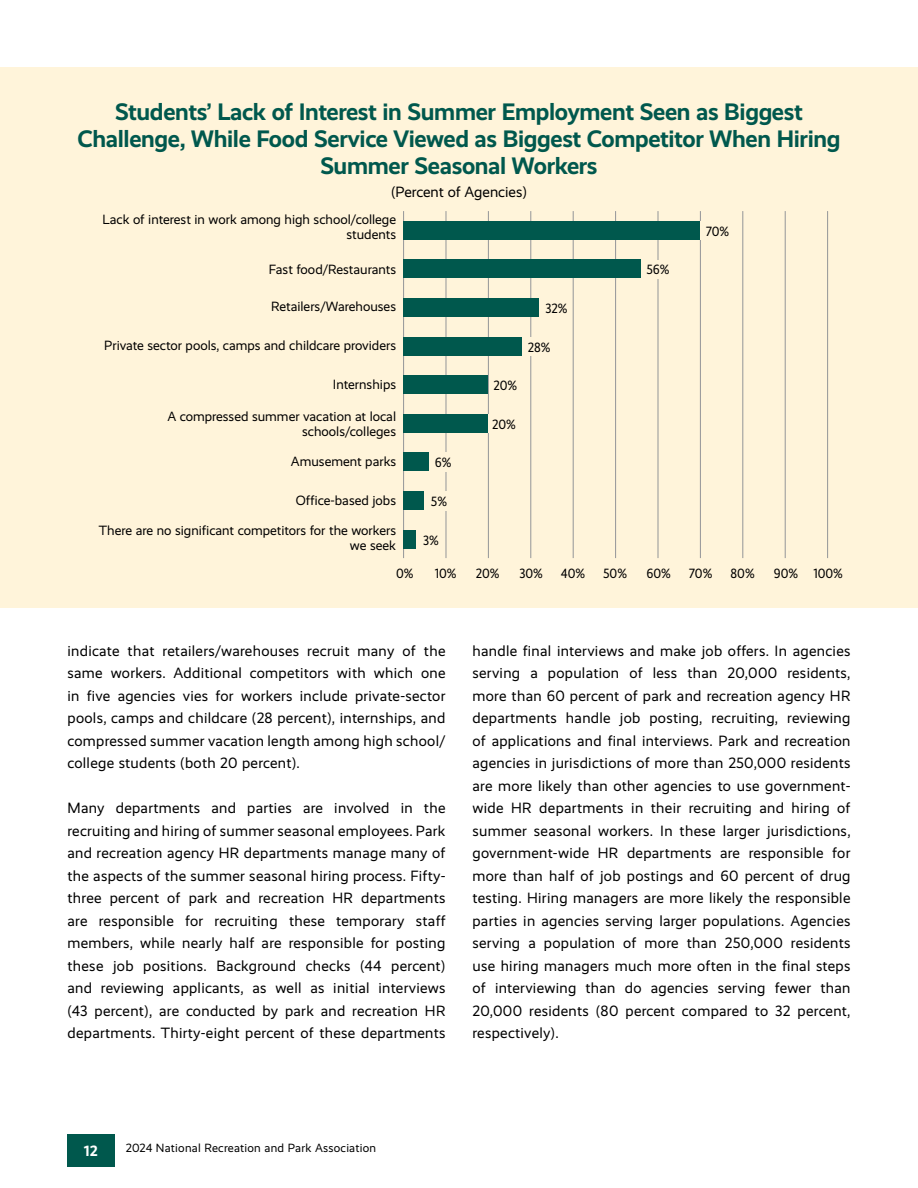
<style>
.page{position:relative;width:918px;height:1188px;background:#fff}
.page>*{position:absolute;margin:0;border:0;box-sizing:border-box;transform-origin:0 0}
.t1{font:700 24px/27px "Realist";letter-spacing:-.015em;color:#00584d;text-align:center}
.t2{font:15px/22.5px "Realist";letter-spacing:.02em;color:#000;text-align:justify}
.t3{font:15px "Realist";color:#000}
.t4{font:700 15px "Realist";color:#fff}
.t5{font:13.5px/15px "Realist";color:#000;text-align:right}
.t6{font:13.5px "Realist Narrow";color:#000}
.t7{font:12px "Realist";letter-spacing:.02em;color:#000}
</style>
<div class="page">
<div style="left:68px;top:1134px;width:47px;height:33px;background:#00584d"></div>
<div style="left:0;top:68px;width:918px;height:540px;background:#fff4da"></div>
<hr style="left:403px;top:211px;width:1px;height:347px;background:#939598">
<hr style="left:446px;top:211px;width:1px;height:347px;background:#939598">
<hr style="left:488px;top:211px;width:1px;height:347px;background:#939598">
<hr style="left:530px;top:211px;width:1px;height:347px;background:#939598">
<hr style="left:573px;top:211px;width:1px;height:347px;background:#939598">
<hr style="left:615px;top:211px;width:1px;height:347px;background:#939598">
<hr style="left:658px;top:211px;width:1px;height:347px;background:#939598">
<hr style="left:700px;top:211px;width:1px;height:347px;background:#939598">
<hr style="left:742px;top:211px;width:1px;height:347px;background:#939598">
<hr style="left:785px;top:211px;width:1px;height:347px;background:#939598">
<hr style="left:827px;top:211px;width:1px;height:347px;background:#939598">
<div style="left:403px;top:530px;width:13px;height:19px;background:#00584d"></div>
<div style="left:403px;top:491px;width:21px;height:19px;background:#00584d"></div>
<div style="left:403px;top:452px;width:26px;height:19px;background:#00584d"></div>
<div style="left:403px;top:414px;width:85px;height:19px;background:#00584d"></div>
<div style="left:403px;top:375px;width:85px;height:19px;background:#00584d"></div>
<div style="left:403px;top:337px;width:119px;height:19px;background:#00584d"></div>
<div style="left:403px;top:298px;width:136px;height:19px;background:#00584d"></div>
<div style="left:403px;top:259px;width:238px;height:19px;background:#00584d"></div>
<div style="left:403px;top:221px;width:297px;height:19px;background:#00584d"></div>
<div style="left:424px;top:491px;width:23px;height:19px;background:#fff4da"></div>
<div style="left:522px;top:337px;width:28px;height:19px;background:#fff4da"></div>
<div style="left:641px;top:260px;width:28px;height:19px;background:#fff4da"></div>
<div style="left:700px;top:221px;width:29px;height:19px;background:#fff4da"></div>
<div style="left:429px;top:452px;width:22px;height:19px;background:#fff4da"></div>
<h1 class="t1" style="left:77px;top:99px;width:765px">Students’ Lack of Interest in Summer Employment Seen as Biggest<br>Challenge, While Food Service Viewed as Biggest Competitor When Hiring<br>Summer Seasonal Workers</h1>
<p class="t3" style="left:391px;top:183px;width:137px">(Percent of Agencies)</p>
<p class="t5" style="left:103px;top:212px;width:295px">Lack of interest in work among high school/college students</p>
<p class="t5" style="left:269px;top:262px;width:129px">Fast food/Restaurants</p>
<p class="t5" style="left:271px;top:299px;width:126px">Retailers/Warehouses</p>
<p class="t5" style="left:104px;top:338px;width:293px">Private sector pools, camps and childcare providers</p>
<p class="t5" style="left:333px;top:377px;width:65px">Internships</p>
<p class="t5" style="left:167px;top:409px;width:230px">A compressed summer vacation at local schools/colleges</p>
<p class="t5" style="left:291px;top:454px;width:107px">Amusement parks</p>
<p class="t5" style="left:99px;top:486px;width:299px;line-height:29.5px">Office-based jobs<br>There are no significant competitors for the workers</p>
<p class="t5" style="left:350px;top:538px;width:48px">we seek</p>
<p class="t6" style="left:396px;top:566px;width:19px">0%</p>
<p class="t6" style="left:435px;top:566px;width:23px">10%</p>
<p class="t6" style="left:476px;top:566px;width:25px">20%</p>
<p class="t6" style="left:519px;top:566px;width:25px">30%</p>
<p class="t6" style="left:561px;top:566px;width:26px">40%</p>
<p class="t6" style="left:603px;top:566px;width:25px">50%</p>
<p class="t6" style="left:646px;top:566px;width:26px">60%</p>
<p class="t6" style="left:689px;top:566px;width:25px">70%</p>
<p class="t6" style="left:731px;top:566px;width:26px">80%</p>
<p class="t6" style="left:774px;top:566px;width:70px">90% 100%</p>
<p class="t6" style="left:706px;top:223px;width:25px">70%</p>
<p class="t6" style="left:646px;top:262px;width:25px">56%</p>
<p class="t6" style="left:545px;top:301px;width:24px">32%</p>
<p class="t6" style="left:528px;top:339px;width:24px">28%</p>
<p class="t6" style="left:494px;top:378px;width:25px">20%</p>
<p class="t6" style="left:492px;top:417px;width:25px">20%</p>
<p class="t6" style="left:435px;top:455px;width:18px">6%</p>
<p class="t6" style="left:431px;top:494px;width:18px">5%</p>
<p class="t6" style="left:423px;top:533px;width:17px">3%</p>
<p class="t2" style="left:68px;top:640px;width:380px">indicate that retailers/warehouses recruit many of the same workers. Additional competitors with which one in five agencies vies for workers include private-sector pools, camps and childcare (28 percent), internships, and compressed summer vacation length among high school/ college students (both 20 percent).</p>
<p class="t2" style="left:68px;top:797px;width:380px">Many departments and parties are involved in the recruiting and hiring of summer seasonal employees. Park and recreation agency HR departments manage many of the aspects of the summer seasonal hiring process. Fifty&shy;three percent of park and recreation HR departments are responsible for recruiting these temporary staff members, while nearly half are responsible for posting these job positions. Background checks (44 percent) and reviewing applicants, as well as initial interviews (43 percent), are conducted by park and recreation HR departments. Thirty-eight percent of these departments</p>
<p class="t2" style="left:472px;top:640px;width:380px">handle final interviews and make job offers. In agencies serving a population of less than 20,000 residents, more than 60 percent of park and recreation agency HR departments handle job posting, recruiting, reviewing of applications and final interviews. Park and recreation agencies in jurisdictions of more than 250,000 residents are more likely than other agencies to use government&shy;wide HR departments in their recruiting and hiring of summer seasonal workers. In these larger jurisdictions, government-wide HR departments are responsible for more than half of job postings and 60 percent of drug testing. Hiring managers are more likely the responsible parties in agencies serving larger populations. Agencies serving a population of more than 250,000 residents use hiring managers much more often in the final steps of interviewing than do agencies serving fewer than 20,000 residents (80 percent compared to 32 percent, respectively).</p>
<p class="t4" style="left:84px;top:1142px;width:15px">12</p>
<p class="t7" style="left:126px;top:1141px;width:252px">2024 National Recreation and Park Association</p>
</div>
